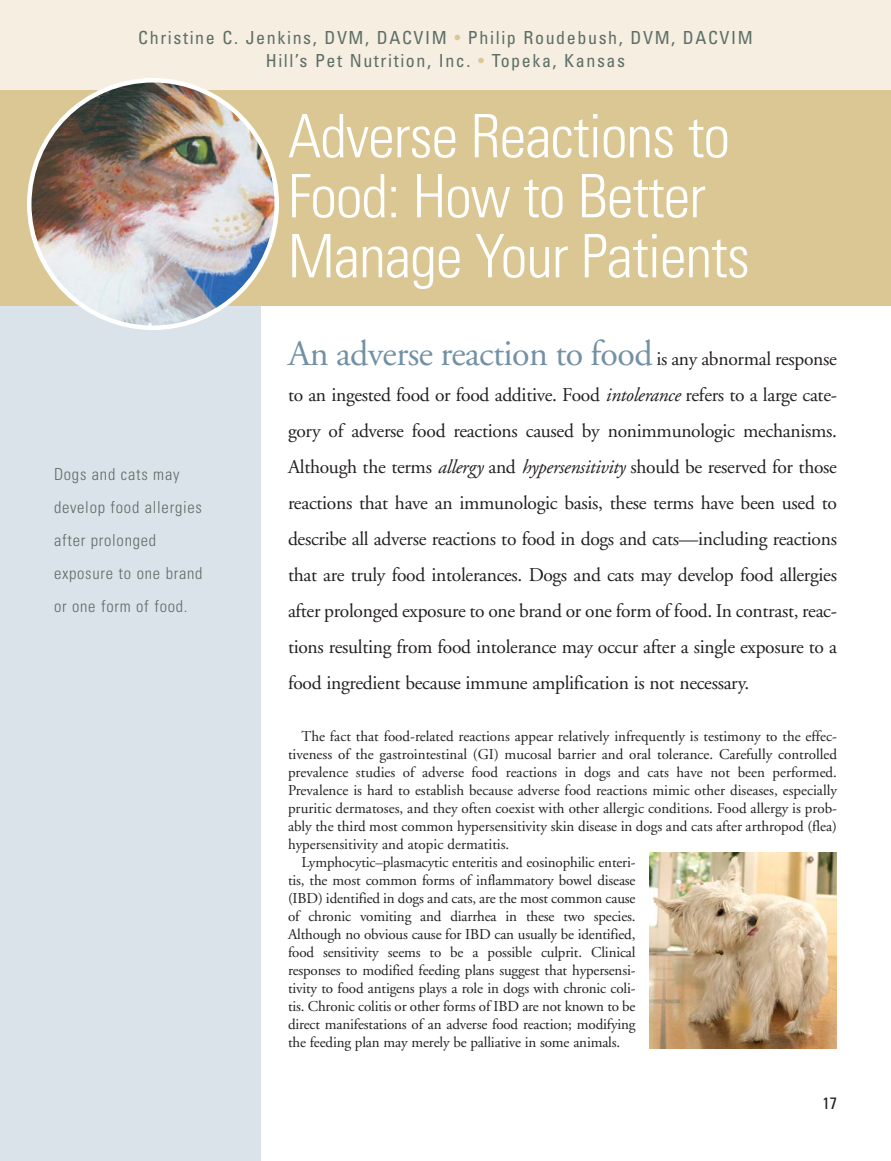
<style>
.page{position:relative;width:891px;height:1161px;background:#fff}
.page>*{position:absolute;margin:0;border:0;box-sizing:border-box;transform-origin:0 0}
.t1{font:300 condensed 60px/60px "Univers";letter-spacing:-.02em;color:#fff}
.t2{font:36px "Adobe Garamond";letter-spacing:-.015em;color:#7391a5}
.t3{font:19.5px/36px "Adobe Garamond";letter-spacing:-.015em;color:#231f20;text-align:justify}
.t4{font:condensed 18px/22.5px "Univers";letter-spacing:.09em;color:#5e6e66;text-align:center}
.t5{font:300 condensed 16.5px/33px "Univers";letter-spacing:.045em;color:#5e6e66}
.t6{font:condensed 16.5px "Univers";color:#231f20}
.t7{font:15px "Adobe Garamond";letter-spacing:-.01em;color:#231f20}
.s1{color:#dac793}
.s2{font-size:19.5px;color:#231f20}
.s3{font-style:italic}
</style>
<div class="page">
<div style="left:0;top:306px;width:261px;height:855px;background:#dae3ea"></div>
<div style="left:0;top:90px;width:891px;height:216px;background:#dac793"></div>
<div style="left:0;top:0;width:891px;height:90px;background:#f5eee1"></div>
<img style="left:27px;top:78px;width:252px;height:252px">
<img style="left:649px;top:852px;width:188px;height:197px">
<p class="t4" style="left:138px;top:28px;width:616px">Christine C. Jenkins, DVM, DACVIM <span class="s1">•</span> Philip Roudebush, DVM, DACVIM<br>Hill’s Pet Nutrition, Inc. <span class="s1">•</span> Topeka, Kansas</p>
<p class="t5" style="left:54px;top:459px;width:150px">Dogs and cats may develop food allergies after prolonged exposure to one brand or one form of food.</p>
<h1 class="t1" style="left:288px;top:112px;width:464px">Adverse Reactions to<br>Food: How to Better<br>Manage Your Patients</h1>
<h2 class="t2" style="left:288px;top:339px;width:550px">An adverse reaction to food <span class="s2">is any abnormal response</span></h2>
<p class="t3" style="left:288px;top:379px;width:551px">to an ingested food or food additive. Food <span class="s3">intolerance</span> refers to a large cate&shy;gory of adverse food reactions caused by nonimmunologic mechanisms.<br>Although the terms <span class="s3">allergy</span> and <span class="s3">hypersensitivity</span> should be reserved for those reactions that have an immunologic basis, these terms have been used to describe all adverse reactions to food in dogs and cats—including reactions that are truly food intolerances. Dogs and cats may develop food allergies after prolonged exposure to one brand or one form of food. In contrast, reac&shy;tions resulting from food intolerance may occur after a single exposure to a food ingredient because immune amplification is not necessary.</p>
<p class="t7" style="left:302px;top:731px;width:537px">The fact that food-related reactions appear relatively infrequently is testimony to the effec-</p>
<p class="t7" style="left:288px;top:749px;width:551px">tiveness of the gastrointestinal (GI) mucosal barrier and oral tolerance. Carefully controlled</p>
<p class="t7" style="left:288px;top:767px;width:551px">prevalence studies of adverse food reactions in dogs and cats have not been performed.</p>
<p class="t7" style="left:288px;top:785px;width:550px">Prevalence is hard to establish because adverse food reactions mimic other diseases, especially</p>
<p class="t7" style="left:288px;top:803px;width:551px">pruritic dermatoses, and they often coexist with other allergic conditions. Food allergy is prob-</p>
<p class="t7" style="left:288px;top:821px;width:551px">ably the third most common hypersensitivity skin disease in dogs and cats after arthropod (flea)</p>
<p class="t7" style="left:288px;top:839px;width:223px">hypersensitivity and atopic dermatitis.</p>
<p class="t7" style="left:302px;top:857px;width:336px">Lymphocytic–plasmacytic enteritis and eosinophilic enteri-</p>
<p class="t7" style="left:288px;top:875px;width:349px">tis, the most common forms of inflammatory bowel disease</p>
<p class="t7" style="left:288px;top:893px;width:349px">(IBD) identified in dogs and cats, are the most common cause</p>
<p class="t7" style="left:288px;top:911px;width:349px">of chronic vomiting and diarrhea in these two species.</p>
<p class="t7" style="left:288px;top:929px;width:349px">Although no obvious cause for IBD can usually be identified,</p>
<p class="t7" style="left:288px;top:947px;width:349px">food sensitivity seems to be a possible culprit. Clinical</p>
<p class="t7" style="left:288px;top:965px;width:349px">responses to modified feeding plans suggest that hypersensi-</p>
<p class="t7" style="left:288px;top:983px;width:349px">tivity to food antigens plays a role in dogs with chronic coli-</p>
<p class="t7" style="left:288px;top:1001px;width:349px">tis. Chronic colitis or other forms of IBD are not known to be</p>
<p class="t7" style="left:288px;top:1019px;width:349px">direct manifestations of an adverse food reaction; modifying</p>
<p class="t7" style="left:288px;top:1037px;width:334px">the feeding plan may merely be palliative in some animals.</p>
<p class="t6" style="left:822px;top:1097px;width:16px">17</p>
</div>
